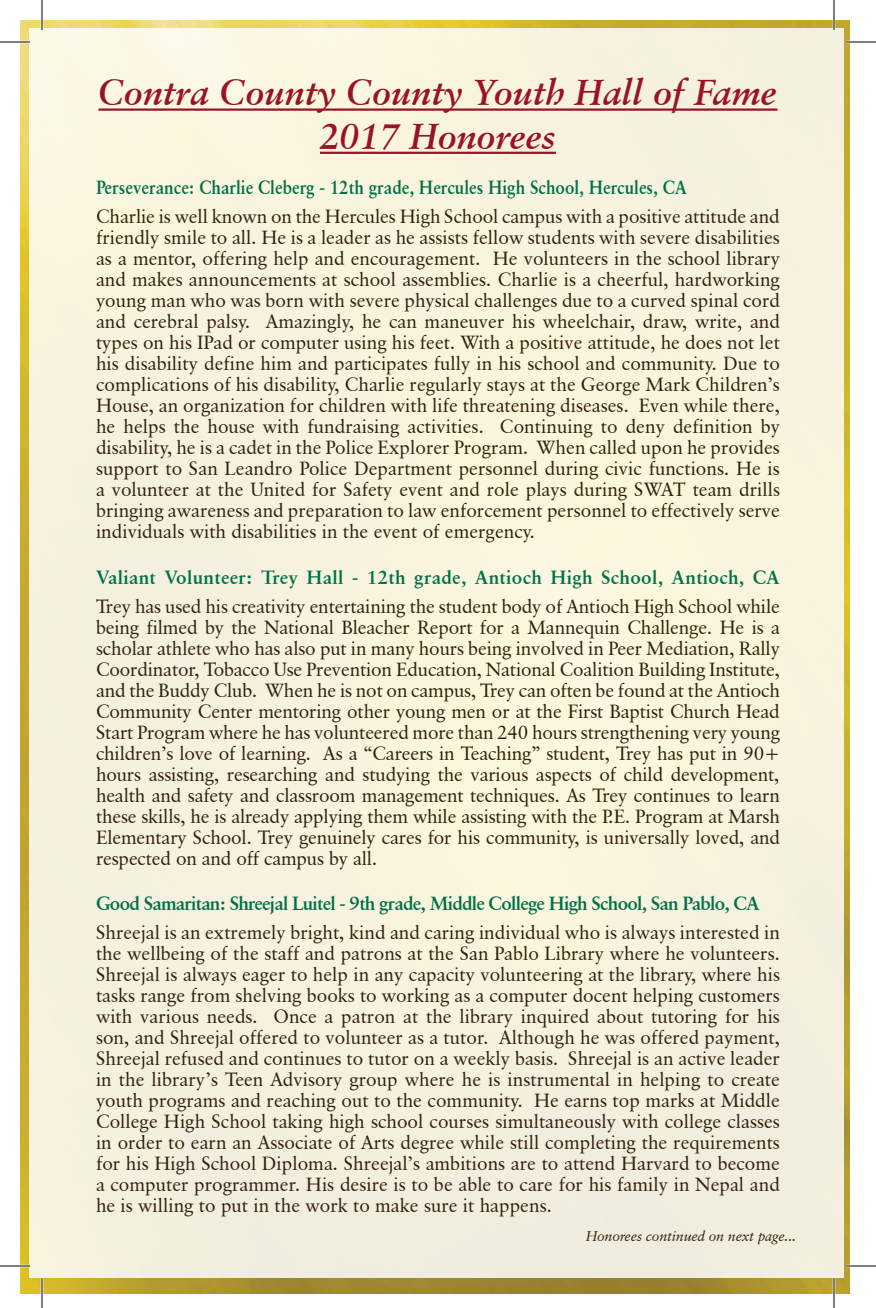
<style>
.page{position:relative;width:876px;height:1308px;background:#fff}
.page>*{position:absolute;margin:0;border:0;box-sizing:border-box;transform-origin:0 0}
.t1{font:italic 700 36px/43.2px "Classical Garamond BT";color:#9b1224;text-align:center}
.t2{font:19px/21px "Classical Garamond BT";color:#31210a;text-align:justify}
.t3{font:700 19px "Classical Garamond BT";letter-spacing:-.04em;color:#007049}
.t4{font:700 19px "Classical Garamond BT";color:#007049;scale:.9 1}
.t5{font:700 19px "Classical Garamond BT";color:#007049}
.t6{font:italic 14px "Classical Garamond BT";color:#31210a}
</style>
<div class="page">
<img style="left:20px;top:20px;width:830px;height:1273px">
<div style="left:30px;top:28px;width:814px;height:1249px;background:#f7f3de"></div>
<hr style="left:98px;top:108px;width:680px;height:3px;background:#9b1224">
<hr style="left:320px;top:152px;width:236px;height:2px;background:#9b1224">
<hr style="left:0;top:41px;width:30px;height:2px;background:#fff">
<hr style="left:846px;top:41px;width:30px;height:2px;background:#fff">
<hr style="left:0;top:1265px;width:30px;height:2px;background:#fff">
<hr style="left:846px;top:1265px;width:30px;height:2px;background:#fff">
<hr style="left:41px;top:0;width:2px;height:30px;background:#fff">
<hr style="left:41px;top:1278px;width:2px;height:30px;background:#fff">
<hr style="left:833px;top:0;width:2px;height:30px;background:#fff">
<hr style="left:833px;top:1278px;width:2px;height:30px;background:#fff">
<hr style="left:0;top:42px;width:30px;height:1px;background:#000">
<hr style="left:846px;top:42px;width:30px;height:1px;background:#000">
<hr style="left:0;top:1266px;width:30px;height:1px;background:#000">
<hr style="left:846px;top:1266px;width:30px;height:1px;background:#000">
<hr style="left:42px;top:0;width:1px;height:30px;background:#000">
<hr style="left:42px;top:1278px;width:1px;height:30px;background:#000">
<hr style="left:834px;top:0;width:1px;height:30px;background:#000">
<hr style="left:834px;top:1278px;width:1px;height:30px;background:#000">
<h1 class="t1" style="left:98px;top:71px;width:681px">Contra County County Youth Hall of Fame<br>2017 Honorees</h1>
<p class="t4" style="left:96px;top:176px;width:658px">Perseverance: Charlie Cleberg - 12th grade, Hercules High School, Hercules, CA</p>
<p class="t2" style="left:96px;top:206px;width:686px">Charlie is well known on the Hercules High School campus with a positive attitude and friendly smile to all. He is a leader as he assists fellow students with severe disabilities as a mentor, offering help and encouragement. He volunteers in the school library and makes announcements at school assemblies. Charlie is a cheerful, hardworking young man who was born with severe physical challenges due to a curved spinal cord and cerebral palsy. Amazingly, he can maneuver his wheelchair, draw, write, and types on his IPad or computer using his feet. With a positive attitude, he does not let his disability define him and participates fully in his school and community. Due to complications of his disability, Charlie regularly stays at the George Mark Children’s House, an organization for children with life threatening diseases. Even while there, he helps the house with fundraising activities. Continuing to deny definition by disability, he is a cadet in the Police Explorer Program. When called upon he provides support to San Leandro Police Department personnel during civic functions. He is a volunteer at the United for Safety event and role plays during SWAT team drills bringing awareness and preparation to law enforcement personnel to effectively serve individuals with disabilities in the event of emergency.</p>
<p class="t5" style="left:96px;top:565px;width:685px">Valiant Volunteer: Trey Hall - 12th grade, Antioch High School, Antioch, CA</p>
<p class="t2" style="left:96px;top:595px;width:686px">Trey has used his creativity entertaining the student body of Antioch High School while being filmed by the National Bleacher Report for a Mannequin Challenge. He is a scholar athlete who has also put in many hours being involved in Peer Mediation, Rally Coordinator, Tobacco Use Prevention Education, National Coalition Building Institute, and the Buddy Club. When he is not on campus, Trey can often be found at the Antioch Community Center mentoring other young men or at the First Baptist Church Head Start Program where he has volunteered more than 240 hours strengthening very young children’s love of learning. As a “Careers in Teaching” student, Trey has put in 90+ hours assisting, researching and studying the various aspects of child development, health and safety and classroom management techniques. As Trey continues to learn these skills, he is already applying them while assisting with the P.E. Program at Marsh Elementary School. Trey genuinely cares for his community, is universally loved, and respected on and off campus by all.</p>
<p class="t3" style="left:96px;top:892px;width:665px">Good Samaritan: Shreejal Luitel - 9th grade, Middle College High School, San Pablo, CA</p>
<p class="t2" style="left:96px;top:922px;width:686px">Shreejal is an extremely bright, kind and caring individual who is always interested in the wellbeing of the staff and patrons at the San Pablo Library where he volunteers.<br>Shreejal is always eager to help in any capacity volunteering at the library, where his tasks range from shelving books to working as a computer docent helping customers with various needs. Once a patron at the library inquired about tutoring for his son, and Shreejal offered to volunteer as a tutor. Although he was offered payment, Shreejal refused and continues to tutor on a weekly basis. Shreejal is an active leader in the library’s Teen Advisory group where he is instrumental in helping to create youth programs and reaching out to the community. He earns top marks at Middle College High School taking high school courses simultaneously with college classes in order to earn an Associate of Arts degree while still completing the requirements for his High School Diploma. Shreejal’s ambitions are to attend Harvard to become a computer programmer. His desire is to be able to care for his family in Nepal and he is willing to put in the work to make sure it happens.</p>
<p class="t6" style="left:586px;top:1227px;width:212px">Honorees continued on next page...</p>
</div>
